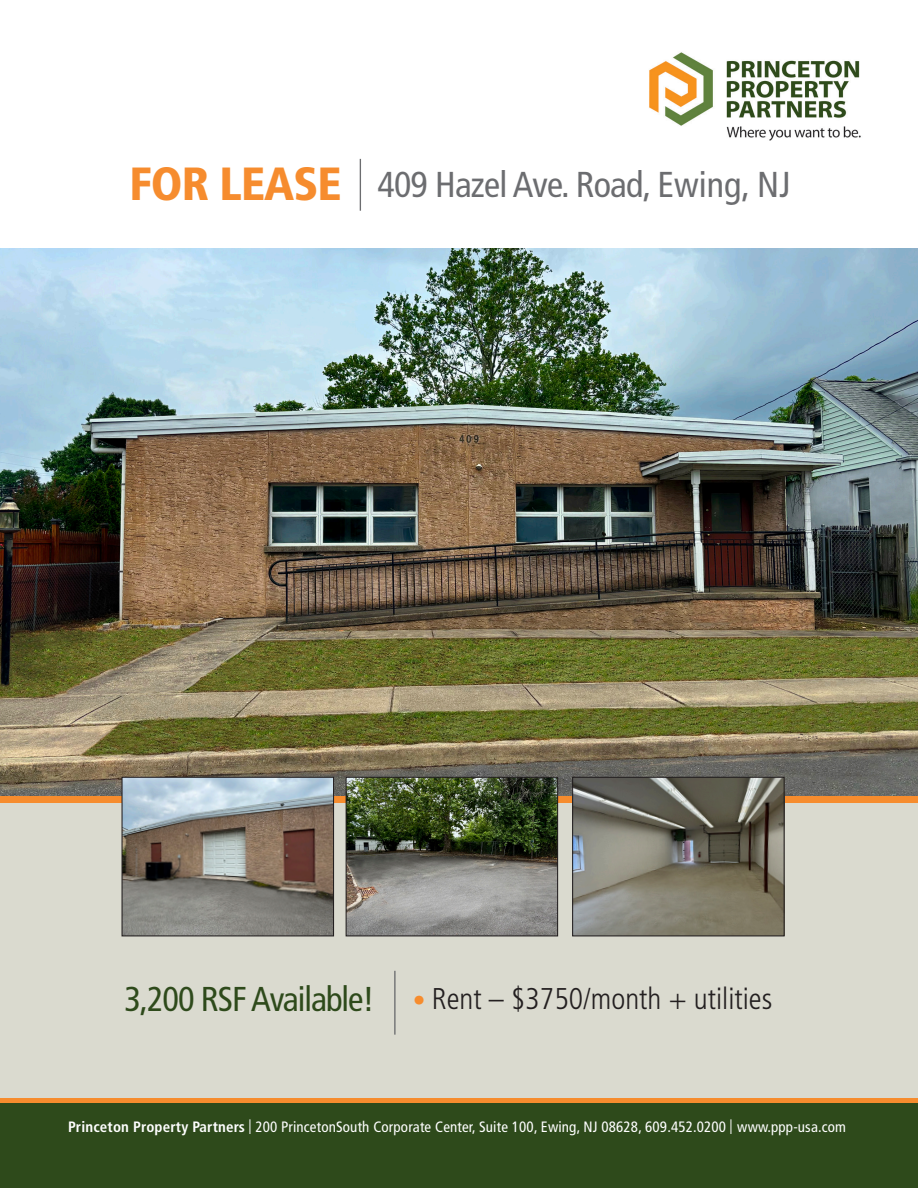
<style>
.page{position:relative;width:918px;height:1188px;background:#fff}
.page>*{position:absolute;margin:0;border:0;box-sizing:border-box;transform-origin:0 0}
.t1{font:condensed 36px "Frutiger LT Std";letter-spacing:-.02em;color:#6c6d70}
.t2{font:condensed 34.5px "Frutiger LT Std";letter-spacing:-.03em;color:#2e4a1b}
.t3{font:300 condensed 30px "Frutiger LT Std";color:#231f20}
.t4{font:condensed 15px "Frutiger LT Std";letter-spacing:.01em;color:#fff}
.s1{font-weight:900;font-size:46.5px;color:#f68c2e}
.s2{font-size:25.5px;color:#f68c2e}
.s3{font-weight:700}
.s4{font-size:21px}
</style>
<div class="page">
<div style="left:0;top:773px;width:918px;height:361px;background:#dadacf"></div>
<hr style="left:360px;top:159px;width:1px;height:52px;background:#6c6d70">
<svg style="left:0;top:795px;width:918px;height:8px;background:#e38735"></svg>
<img style="left:649px;top:52px;width:212px;height:89px">
<div style="left:0;top:1102px;width:918px;height:86px;background:#2e4a1b"></div>
<hr style="left:0;top:1098px;width:918px;height:4px;background:#f68c2e">
<img style="left:0;top:249px;width:918px;height:546px">
<img style="left:348px;top:779px;width:208px;height:155px">
<div style="left:346px;top:777px;width:212px;height:159px;border:1px solid #231f20"></div>
<img style="left:124px;top:779px;width:208px;height:155px">
<div style="left:122px;top:777px;width:212px;height:159px;border:1px solid #231f20"></div>
<img style="left:574px;top:779px;width:209px;height:155px">
<div style="left:572px;top:777px;width:213px;height:159px;border:1px solid #231f20"></div>
<hr style="left:394px;top:971px;width:2px;height:64px;background:#6c6d70">
<p class="t1" style="left:129px;top:164px;width:663px"><span class="s1">FOR LEASE</span> 409 Hazel Ave. Road, Ewing, NJ</p>
<p class="t2" style="left:124px;top:979px;width:252px">3,200 RSF Available!</p>
<p class="t3" style="left:413px;top:982px;width:361px"><span class="s2">•</span> Rent – $3750/month + utilities</p>
<p class="t4" style="left:68px;top:1119px;width:780px"><span class="s3">Princeton Property Partners</span> <span class="s4">I</span> 200 PrincetonSouth Corporate Center, Suite 100, Ewing, NJ 08628, 609.452.0200 <span class="s4">I</span> www.ppp-usa.com</p>
</div>
